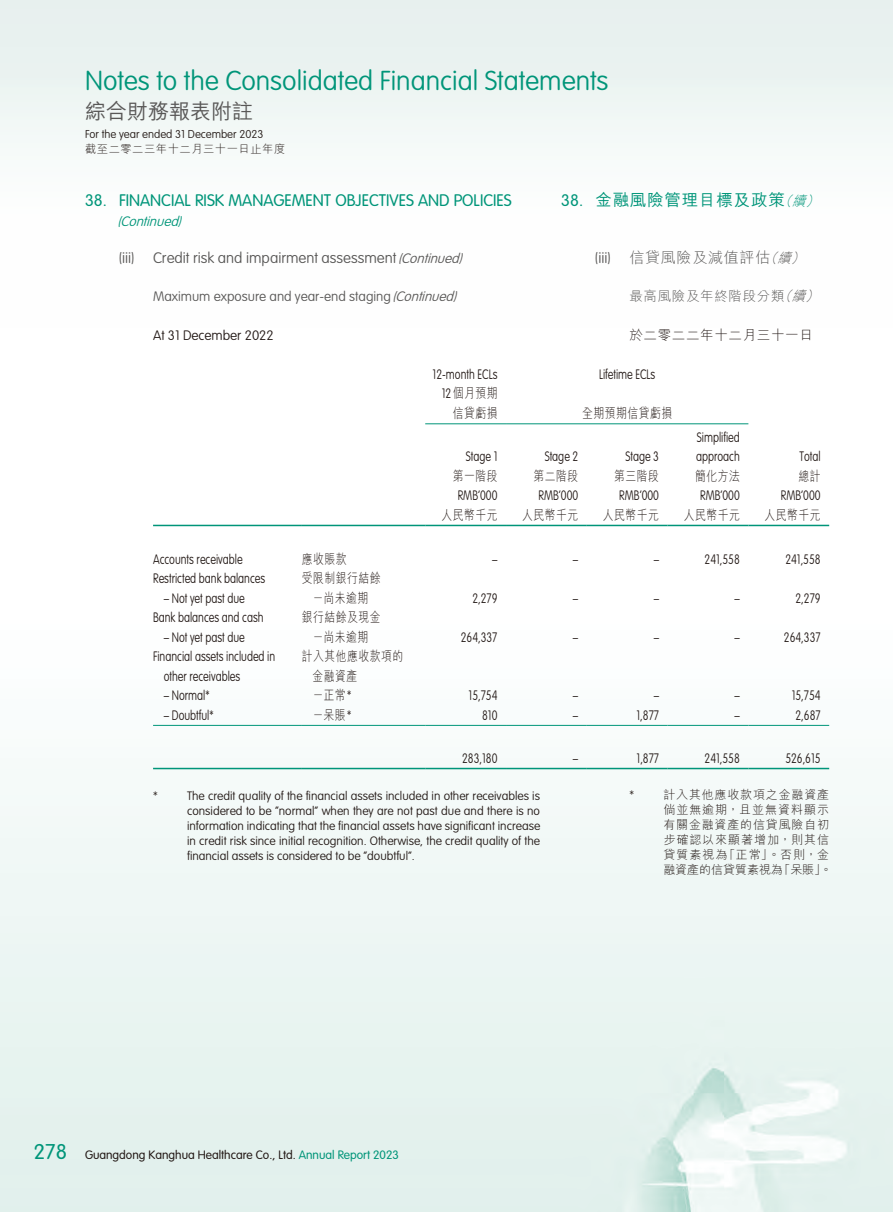
<style>
.page{position:relative;width:893px;height:1212px;background:#fff}
.page>*{position:absolute;margin:0;border:0;box-sizing:border-box;transform-origin:0 0}
.t1{font:100 27px "VAG Rounded Std";color:#009579}
.t2{font:500 21px "M Hei HK";color:#595857}
.t3{font:300 16.5px "VAG Rounded Std";color:#009579}
.t4{font:500 16.5px "M Hei HK";letter-spacing:.05em;color:#009579}
.t5{font:100 15px "VAG Rounded Std";color:#595857}
.t6{font:300 15px "M Hei HK";letter-spacing:.05em;color:#595857}
.t7{font:100 13.5px/19.5px "VAG Rounded Std";color:#231916;scale:.8 1}
.t8{font:300 13.5px/19.5px "M Hei HK";letter-spacing:.05em;color:#231916;text-align:right;scale:.8 1}
.t9{font:100 13.5px "VAG Rounded Std";color:#595857}
.t10{font:100 13.5px "VAG Rounded Std";color:#231916}
.t11{font:300 13.5px "M Hei HK";letter-spacing:.05em;color:#595857}
.t12{font:300 13.5px "M Hei HK";letter-spacing:.05em;color:#231916}
.t13{font:italic 100 13.5px "VAG Rounded Std";color:#009579}
.t14{font:100 12px/15px "VAG Rounded Std";color:#231916;text-align:justify}
.t15{font:300 12px/15px "M Hei HK";letter-spacing:.07em;color:#231916}
.t16{font:300 12px "VAG Rounded Std";color:#231916}
.t17{font:100 11.25px "VAG Rounded Std";color:#231916}
.t18{font:300 11.25px "M Hei HK";letter-spacing:.05em;color:#231916}
.s1{font-family:"VAG Rounded Std";font-weight:300}
.s2{font-weight:300;font-style:italic;font-size:13.5px}
.s3{font-style:italic;font-size:13.5px}
.s4{font-style:italic}
.s5{font-family:"VAG Rounded Std";font-weight:100}
.s6{font-size:21px;color:#009579}
.s7{color:#009579}
</style>
<div class="page">
<hr style="left:425px;top:423px;width:81px;height:1px;background:#009579">
<hr style="left:506px;top:423px;width:242px;height:1px;background:#009579">
<hr style="left:153px;top:525px;width:149px;height:1px;background:#009579">
<hr style="left:302px;top:525px;width:123px;height:1px;background:#009579">
<hr style="left:425px;top:525px;width:81px;height:1px;background:#009579">
<hr style="left:506px;top:525px;width:81px;height:1px;background:#009579">
<hr style="left:587px;top:525px;width:81px;height:1px;background:#009579">
<hr style="left:668px;top:525px;width:80px;height:1px;background:#009579">
<hr style="left:748px;top:525px;width:81px;height:1px;background:#009579">
<hr style="left:153px;top:725px;width:149px;height:1px;background:#009579">
<hr style="left:302px;top:725px;width:123px;height:1px;background:#009579">
<hr style="left:425px;top:725px;width:81px;height:1px;background:#009579">
<hr style="left:506px;top:725px;width:81px;height:1px;background:#009579">
<hr style="left:587px;top:725px;width:81px;height:1px;background:#009579">
<hr style="left:668px;top:725px;width:80px;height:1px;background:#009579">
<hr style="left:748px;top:725px;width:81px;height:1px;background:#009579">
<hr style="left:153px;top:768px;width:149px;height:1px;background:#009579">
<hr style="left:302px;top:768px;width:123px;height:1px;background:#009579">
<hr style="left:425px;top:768px;width:81px;height:1px;background:#009579">
<hr style="left:506px;top:768px;width:81px;height:1px;background:#009579">
<hr style="left:587px;top:768px;width:81px;height:1px;background:#009579">
<hr style="left:668px;top:768px;width:80px;height:1px;background:#009579">
<hr style="left:748px;top:768px;width:81px;height:1px;background:#009579">
<h1 class="t1" style="left:85px;top:66px;width:525px">Notes to the Consolidated Financial Statements</h1>
<h2 class="t2" style="left:85px;top:96px;width:169px">綜合財務報表附註</h2>
<p class="t17" style="left:85px;top:127px;width:180px">For the year ended 31 December 2023</p>
<p class="t18" style="left:85px;top:143px;width:202px">截至二零二三年十二月三十一日止年度</p>
<p class="t4" style="left:561px;top:188px;width:263px"><span class="s1">38.</span> 金融風險管理目標及政策<span class="s2">（續）</span></p>
<p class="t3" style="left:85px;top:191px;width:428px">38. FINANCIAL RISK MANAGEMENT OBJECTIVES AND POLICIES</p>
<p class="t13" style="left:118px;top:213px;width:69px">(Continued)</p>
<p class="t5" style="left:119px;top:249px;width:348px">(iii) Credit risk and impairment assessment <span class="s3">(Continued)</span></p>
<p class="t9" style="left:153px;top:288px;width:309px">Maximum exposure and year-end staging <span class="s4">(Continued)</span></p>
<p class="t10" style="left:153px;top:327px;width:122px">At 31 December 2022</p>
<p class="t7" style="left:433px;top:365px;width:83px">12-month ECLs</p>
<p class="t7" style="left:599px;top:365px;width:72px">Lifetime ECLs</p>
<p class="t8" style="left:442px;top:383px;width:71px"><span class="s5">12</span>個月預期信貸虧損</p>
<p class="t6" style="left:595px;top:250px;width:214px"><span class="s5">(iii)</span> 信貸風險及減值評估<span class="s3">（續）</span></p>
<p class="t11" style="left:629px;top:289px;width:194px">最高風險及年終階段分類<span class="s4">（續）</span></p>
<p class="t12" style="left:629px;top:328px;width:185px">於二零二二年十二月三十一日</p>
<p class="t8" style="left:582px;top:403px;width:114px">全期預期信貸虧損</p>
<p class="t7" style="left:466px;top:447px;width:41px">Stage 1</p>
<p class="t7" style="left:545px;top:447px;width:43px">Stage 2</p>
<p class="t7" style="left:625px;top:447px;width:43px">Stage 3</p>
<p class="t7" style="left:696px;top:428px;width:56px">Simplified approach</p>
<p class="t7" style="left:799px;top:447px;width:28px">Total</p>
<p class="t8" style="left:453px;top:466px;width:58px">第一階段</p>
<p class="t8" style="left:533px;top:466px;width:58px">第二階段</p>
<p class="t8" style="left:614px;top:466px;width:58px">第三階段</p>
<p class="t8" style="left:695px;top:466px;width:58px">簡化方法</p>
<p class="t8" style="left:798px;top:466px;width:29px">總計</p>
<p class="t7" style="left:458px;top:486px;width:51px">RMB’000</p>
<p class="t7" style="left:538px;top:486px;width:51px">RMB’000</p>
<p class="t7" style="left:619px;top:486px;width:51px">RMB’000</p>
<p class="t7" style="left:700px;top:486px;width:51px">RMB’000</p>
<p class="t7" style="left:781px;top:486px;width:51px">RMB’000</p>
<p class="t8" style="left:441px;top:505px;width:72px">人民幣千元</p>
<p class="t8" style="left:522px;top:505px;width:72px">人民幣千元</p>
<p class="t8" style="left:603px;top:505px;width:72px">人民幣千元</p>
<p class="t8" style="left:684px;top:505px;width:72px">人民幣千元</p>
<p class="t8" style="left:764px;top:505px;width:72px">人民幣千元</p>
<p class="t7" style="left:153px;top:549px;width:113px">Accounts receivable</p>
<p class="t8" style="left:302px;top:549px;width:58px">應收賬款</p>
<p class="t7" style="left:492px;top:549px;width:8px">–</p>
<p class="t7" style="left:573px;top:549px;width:8px">–</p>
<p class="t7" style="left:654px;top:549px;width:8px">–</p>
<p class="t7" style="left:704px;top:549px;width:46px">241,558</p>
<p class="t7" style="left:785px;top:549px;width:46px">241,558</p>
<p class="t7" style="left:153px;top:569px;width:142px">Restricted bank balances</p>
<p class="t8" style="left:302px;top:568px;width:100px">受限制銀行結餘</p>
<p class="t7" style="left:164px;top:588px;width:103px">– Not yet past due</p>
<p class="t8" style="left:313px;top:588px;width:71px">－尚未逾期</p>
<p class="t7" style="left:472px;top:588px;width:33px">2,279</p>
<p class="t7" style="left:573px;top:588px;width:8px">–</p>
<p class="t7" style="left:654px;top:588px;width:8px">–</p>
<p class="t7" style="left:734px;top:588px;width:8px">–</p>
<p class="t7" style="left:795px;top:588px;width:33px">2,279</p>
<p class="t7" style="left:153px;top:608px;width:140px">Bank balances and cash</p>
<p class="t8" style="left:302px;top:607px;width:100px">銀行結餘及現金</p>
<p class="t7" style="left:164px;top:627px;width:103px">– Not yet past due</p>
<p class="t8" style="left:313px;top:627px;width:71px">－尚未逾期</p>
<p class="t7" style="left:461px;top:627px;width:47px">264,337</p>
<p class="t7" style="left:573px;top:627px;width:8px">–</p>
<p class="t7" style="left:654px;top:627px;width:8px">–</p>
<p class="t7" style="left:734px;top:627px;width:8px">–</p>
<p class="t7" style="left:784px;top:627px;width:47px">264,337</p>
<p class="t7" style="left:164px;top:647px;width:141px;text-indent:-11px">Financial assets included in other receivables</p>
<p class="t8" style="left:313px;top:646px;width:115px;text-align:left;text-indent:-11px">計入其他應收款項的金融資產</p>
<p class="t7" style="left:164px;top:686px;width:59px">– Normal*</p>
<p class="t8" style="left:313px;top:685px;width:50px">－正常<span class="s5">*</span></p>
<p class="t7" style="left:469px;top:686px;width:38px">15,754</p>
<p class="t7" style="left:573px;top:686px;width:8px">–</p>
<p class="t7" style="left:654px;top:686px;width:8px">–</p>
<p class="t7" style="left:734px;top:686px;width:8px">–</p>
<p class="t7" style="left:792px;top:686px;width:38px">15,754</p>
<p class="t7" style="left:164px;top:705px;width:64px">– Doubtful*</p>
<p class="t8" style="left:313px;top:705px;width:50px">－呆賬<span class="s5">*</span></p>
<p class="t7" style="left:482px;top:705px;width:21px">810</p>
<p class="t7" style="left:573px;top:705px;width:8px">–</p>
<p class="t7" style="left:636px;top:705px;width:30px">1,877</p>
<p class="t7" style="left:734px;top:705px;width:8px">–</p>
<p class="t7" style="left:795px;top:705px;width:33px">2,687</p>
<p class="t7" style="left:462px;top:749px;width:46px">283,180</p>
<p class="t7" style="left:573px;top:749px;width:8px">–</p>
<p class="t7" style="left:636px;top:749px;width:30px">1,877</p>
<p class="t7" style="left:704px;top:749px;width:46px">241,558</p>
<p class="t7" style="left:785px;top:749px;width:46px">526,615</p>
<p class="t14" style="left:153px;top:788px;width:6px">*</p>
<p class="t14" style="left:187px;top:788px;width:355px">The credit quality of the financial assets included in other receivables is considered to be “normal” when they are not past due and there is no information indicating that the financial assets have significant increase in credit risk since initial recognition. Otherwise, the credit quality of the financial assets is considered to be “doubtful”.</p>
<p class="t14" style="left:629px;top:788px;width:6px">*</p>
<p class="t15" style="left:663px;top:787px;width:170px">計入其他應收款項之金融資產倘並無逾期，且並無資料顯示有關金融資產的信貸風險自初步確認以來顯著增加，則其信貸質素視為「正常」。否則，金融資產的信貸質素視為「呆賬」。</p>
<p class="t16" style="left:34px;top:1148px;width:366px"><span class="s6">278</span> Guangdong Kanghua Healthcare Co., Ltd. <span class="s7">Annual Report 2023</span></p>
</div>
